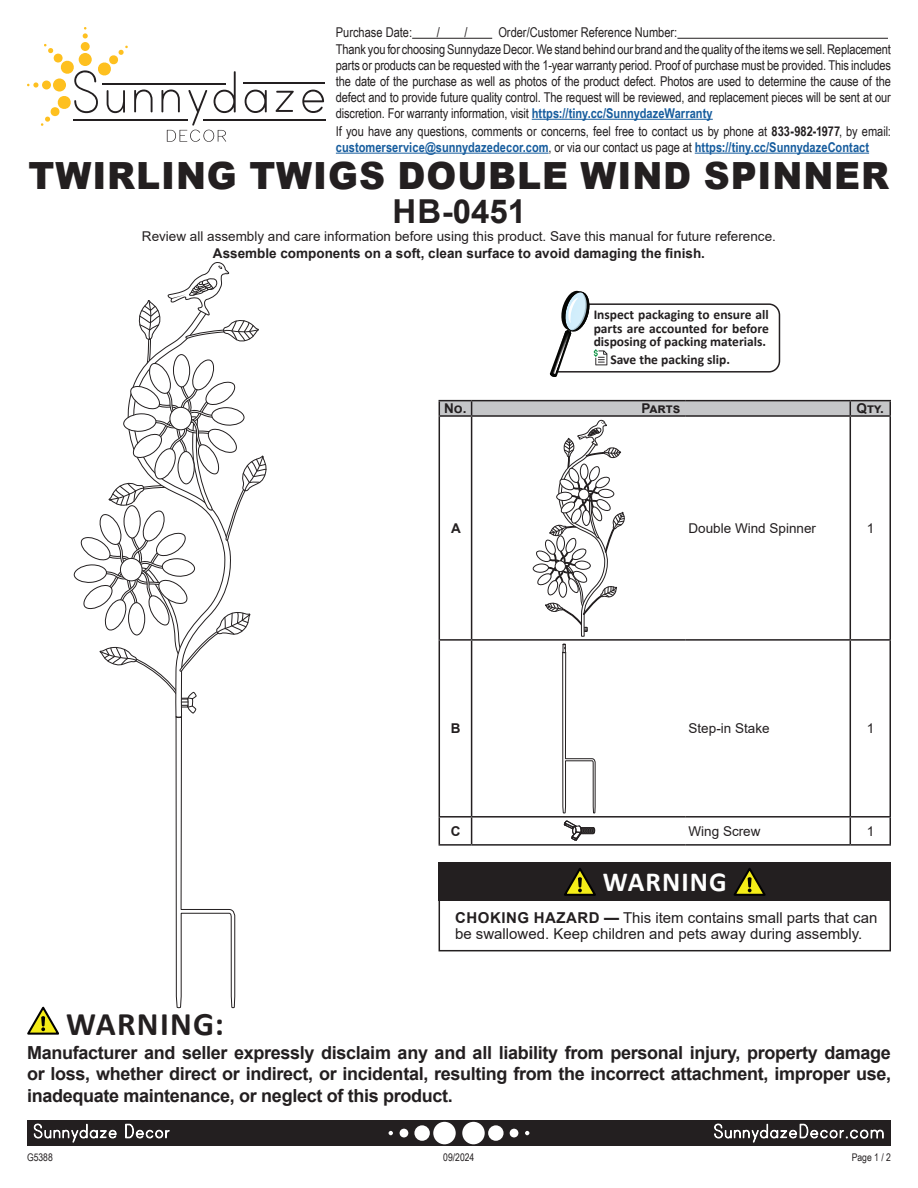
<style>
.page{position:relative;width:918px;height:1188px;background:#fff}
.page>*{position:absolute;margin:0;border:0;box-sizing:border-box;transform-origin:0 0}
.t1{font:900 37.5px "Arial";letter-spacing:.025em;color:#231f20;scale:.96 1}
.t2{font:700 33px "Calibri";letter-spacing:.04em;color:#231f20}
.t3{font:700 33px "Arial";color:#231f20}
.t4{font:700 27.6px "Calibri";letter-spacing:.04em;color:#fff}
.t5{font:700 18px/21.6px "Arial";letter-spacing:-.02em;color:#231f20;text-align:justify}
.Disclaimers_9_pt{font:15px/16.5px "Arial";color:#231f20}
.Warranty_Text{font:13.5px/15.9px "Arial Narrow";letter-spacing:-.005em;color:#231f20;text-align:justify}
.Disclaimers_9_pt-2{font:13.5px "Arial";color:#231f20}
.t6{font:700 13.5px/13.5px "Calibri";color:#231f20;text-align:justify}
.Disclaimers_9_pt-3{font:700 13.5px "Arial";color:#231f20}
.t7{font:10.5px "Arial Narrow";color:#231f20}
.s1{font-weight:700;color:#175d9e}
.s2{font-weight:700}
</style>
<div class="page">
<div style="left:27px;top:1120px;width:864px;height:26px;background:#231f20"></div>
<div style="left:462px;top:1122px;width:23px;height:22px;background:#fff;border-radius:50%"></div>
<div style="left:488px;top:1125px;width:16px;height:16px;background:#fff;border-radius:50%"></div>
<div style="left:510px;top:1129px;width:8px;height:8px;background:#fff;border-radius:50%"></div>
<svg style="left:525px;top:1131px;width:4px;height:4px"></svg>
<div style="left:433px;top:1122px;width:23px;height:22px;background:#fff;border-radius:50%"></div>
<div style="left:414px;top:1125px;width:16px;height:16px;background:#fff;border-radius:50%"></div>
<div style="left:400px;top:1129px;width:8px;height:8px;background:#fff;border-radius:50%"></div>
<svg style="left:389px;top:1131px;width:4px;height:4px"></svg>
<svg style="left:34px;top:1123px;width:83px;height:20px"></svg>
<svg style="left:125px;top:1124px;width:45px;height:15px"></svg>
<svg style="left:714px;top:1123px;width:170px;height:20px"></svg>
<svg style="left:134px;top:90px;width:19px;height:22px"></svg>
<svg style="left:245px;top:90px;width:22px;height:23px"></svg>
<svg style="left:276px;top:91px;width:18px;height:21px"></svg>
<svg style="left:302px;top:90px;width:22px;height:23px"></svg>
<svg style="left:81px;top:42px;width:9px;height:9px"></svg>
<svg style="left:83px;top:27px;width:5px;height:11px"></svg>
<svg style="left:27px;top:44px;width:101px;height:82px"></svg>
<hr style="left:244px;top:83px;width:81px;height:1px;background:#231f20">
<hr style="left:102px;top:83px;width:124px;height:1px;background:#231f20">
<hr style="left:73px;top:119px;width:115px;height:1px;background:#231f20">
<hr style="left:203px;top:119px;width:122px;height:1px;background:#231f20">
<svg style="left:161px;top:71px;width:75px;height:71px"></svg>
<hr style="left:412px;top:38px;width:80px;height:1px;background:#231f20">
<hr style="left:677px;top:38px;width:211px;height:1px;background:#231f20">
<svg style="left:27px;top:1007px;width:32px;height:28px"></svg>
<svg style="left:550px;top:291px;width:231px;height:86px"></svg>
<hr style="left:890px;top:417px;width:1px;height:222px;background:#231f20">
<hr style="left:850px;top:639px;width:41px;height:2px;background:#231f20">
<hr style="left:890px;top:641px;width:1px;height:175px;background:#231f20">
<hr style="left:850px;top:816px;width:41px;height:2px;background:#231f20">
<svg style="left:890px;top:818px;width:1px;height:26px"></svg>
<hr style="left:850px;top:844px;width:41px;height:2px;background:#231f20">
<hr style="left:439px;top:417px;width:1px;height:222px;background:#231f20">
<hr style="left:439px;top:639px;width:33px;height:2px;background:#231f20">
<hr style="left:439px;top:641px;width:1px;height:175px;background:#231f20">
<hr style="left:439px;top:816px;width:33px;height:2px;background:#231f20">
<svg style="left:439px;top:818px;width:1px;height:26px"></svg>
<hr style="left:439px;top:844px;width:33px;height:2px;background:#231f20">
<hr style="left:439px;top:400px;width:33px;height:1px;background:#231f20">
<hr style="left:472px;top:400px;width:214px;height:1px;background:#231f20">
<hr style="left:686px;top:400px;width:164px;height:1px;background:#231f20">
<hr style="left:850px;top:400px;width:41px;height:1px;background:#231f20">
<hr style="left:471px;top:417px;width:1px;height:222px;background:#231f20">
<hr style="left:850px;top:417px;width:1px;height:222px;background:#231f20">
<hr style="left:472px;top:639px;width:214px;height:2px;background:#231f20">
<hr style="left:471px;top:641px;width:1px;height:175px;background:#231f20">
<hr style="left:686px;top:639px;width:164px;height:2px;background:#231f20">
<hr style="left:850px;top:641px;width:1px;height:175px;background:#231f20">
<hr style="left:472px;top:816px;width:214px;height:2px;background:#231f20">
<svg style="left:471px;top:818px;width:1px;height:26px"></svg>
<hr style="left:686px;top:816px;width:164px;height:2px;background:#231f20">
<svg style="left:850px;top:818px;width:1px;height:26px"></svg>
<hr style="left:472px;top:844px;width:214px;height:2px;background:#231f20">
<hr style="left:686px;top:844px;width:164px;height:2px;background:#231f20">
<svg style="left:439px;top:401px;width:452px;height:236px"></svg>
<svg style="left:562px;top:643px;width:34px;height:198px"></svg>
<div style="left:439px;top:863px;width:452px;height:88px;border:2px solid #231f20"></div>
<div style="left:439px;top:862px;width:452px;height:39px;background:#231f20"></div>
<svg style="left:564px;top:868px;width:32px;height:28px"></svg>
<svg style="left:733px;top:868px;width:33px;height:28px"></svg>
<hr style="left:532px;top:119px;width:181px;height:1px;background:#175d9e">
<hr style="left:336px;top:153px;width:213px;height:1px;background:#175d9e">
<hr style="left:695px;top:153px;width:174px;height:1px;background:#175d9e">
<svg style="left:73px;top:262px;width:194px;height:747px"></svg>
<p class="Warranty_Text" style="left:336px;top:24px;width:78px">Purchase Date:</p>
<p class="Warranty_Text" style="left:437px;top:24px;width:5px">/</p>
<p class="Warranty_Text" style="left:465px;top:24px;width:5px">/</p>
<p class="Warranty_Text" style="left:498px;top:24px;width:181px">Order/Customer Reference Number:</p>
<p class="Warranty_Text" style="left:336px;top:41px;width:557px">Thank you for choosing Sunnydaze Decor. We stand behind our brand and the quality of the items we sell. Replacement parts or products can be requested with the 1-year warranty period. Proof of purchase must be provided. This includes the date of the purchase as well as photos of the product defect. Photos are used to determine the cause of the defect and to provide future quality control. The request will be reviewed, and replacement pieces will be sent at our discretion. For warranty information, visit <span class="s1">https://tiny.cc/SunnydazeWarranty</span></p>
<p class="Warranty_Text" style="left:336px;top:122px;width:557px">If you have any questions, comments or concerns, feel free to contact us by phone at <span class="s2">833-982-1977</span>, by email: <span class="s1">customerservice@sunnydazedecor.com</span>, or via our contact us page at <span class="s1">https://tiny.cc/SunnydazeContact</span></p>
<p class="t1" style="left:29px;top:149px;width:898px">TWIRLING TWIGS DOUBLE WIND SPINNER</p>
<p class="t3" style="left:392px;top:188px;width:135px">HB-0451</p>
<p class="Disclaimers_9_pt-2" style="left:142px;top:227px;width:636px">Review all assembly and care information before using this product. Save this manual for future reference.</p>
<p class="Disclaimers_9_pt-3" style="left:213px;top:244px;width:494px">Assemble components on a soft, clean surface to avoid damaging the finish.</p>
<p class="t6" style="left:594px;top:308px;width:177px">Inspect packaging to ensure all parts are accounted for before disposing of packing materials.</p>
<p class="t6" style="left:610px;top:352px;width:121px">Save the packing slip.</p>
<p class="Disclaimers_9_pt-3" style="left:444px;top:399px;width:24px">No.</p>
<p class="Disclaimers_9_pt-3" style="left:641px;top:399px;width:40px">Parts</p>
<p class="Disclaimers_9_pt-3" style="left:857px;top:399px;width:29px">Qty.</p>
<p class="Disclaimers_9_pt-3" style="left:451px;top:519px;width:11px">A</p>
<p class="Disclaimers_9_pt-2" style="left:689px;top:519px;width:129px">Double Wind Spinner</p>
<p class="Disclaimers_9_pt-2" style="left:867px;top:519px;width:9px">1</p>
<p class="Disclaimers_9_pt-3" style="left:451px;top:719px;width:11px">B</p>
<p class="Disclaimers_9_pt-2" style="left:689px;top:719px;width:83px">Step-in Stake</p>
<p class="Disclaimers_9_pt-2" style="left:867px;top:719px;width:9px">1</p>
<p class="Disclaimers_9_pt-3" style="left:451px;top:821px;width:11px">C</p>
<p class="Disclaimers_9_pt-2" style="left:689px;top:822px;width:74px">Wing Screw</p>
<p class="Disclaimers_9_pt-2" style="left:867px;top:822px;width:9px">1</p>
<p class="t4" style="left:603px;top:863px;width:125px">WARNING</p>
<p class="Disclaimers_9_pt" style="left:455px;top:909px;width:424px"><span class="s2">CHOKING HAZARD —</span> This item contains small parts that can be swallowed. Keep children and pets away during assembly.</p>
<p class="t2" style="left:66px;top:1000px;width:159px">WARNING:</p>
<p class="t5" style="left:27px;top:1042px;width:866px">Manufacturer and seller expressly disclaim any and all liability from personal injury, property damage or loss, whether direct or indirect, or incidental, resulting from the incorrect attachment, improper use, inadequate maintenance, or neglect of this product.</p>
<p class="t7" style="left:27px;top:1150px;width:27px">G5388</p>
<p class="t7" style="left:443px;top:1150px;width:33px">09/2024</p>
<p class="t7" style="left:852px;top:1150px;width:41px">Page 1 / 2</p>
</div>
